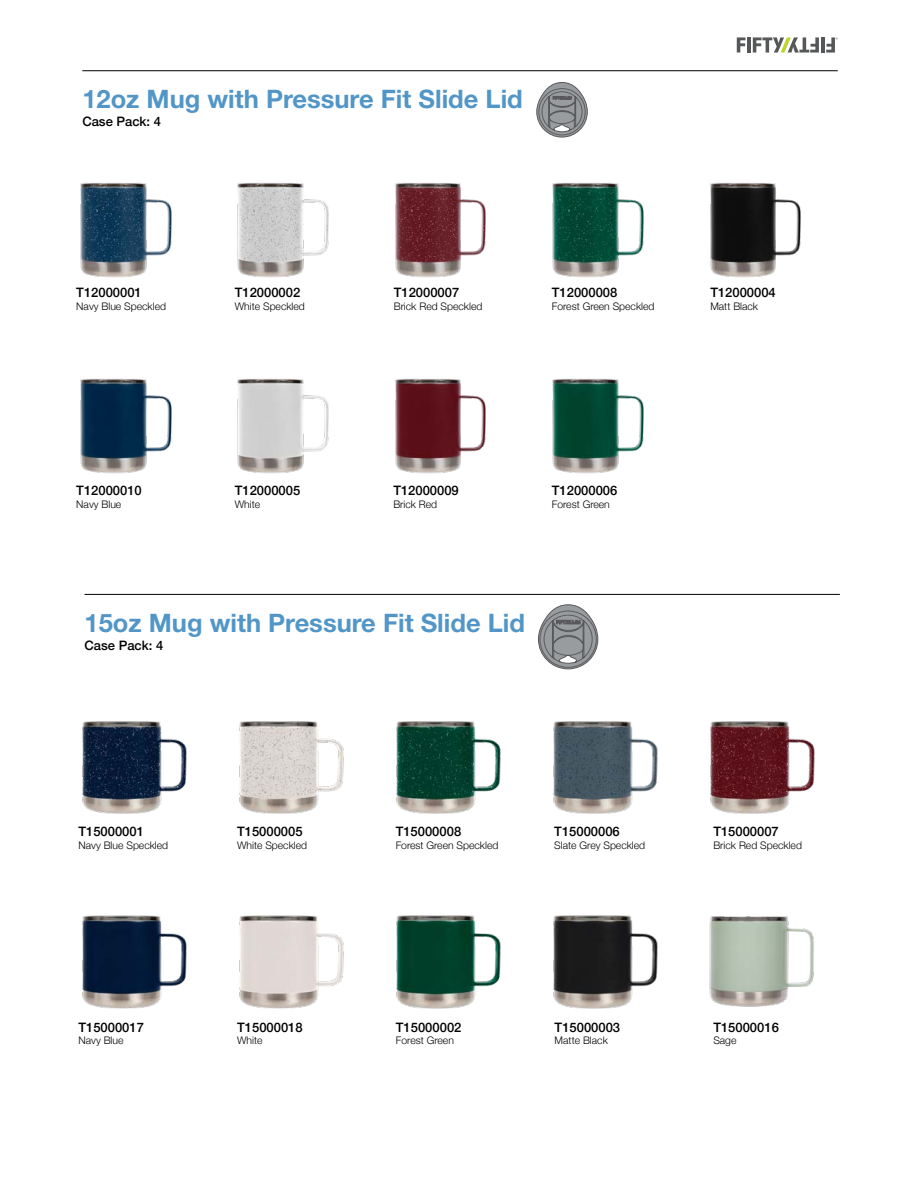
<style>
.page{position:relative;width:918px;height:1188px;background:#fff}
.page>*{position:absolute;margin:0;border:0;box-sizing:border-box;transform-origin:0 0}
.t1{font:700 25.5px "Helvetica Neue LT Std";color:#5296c7}
.t2{font:500 13.05px "Helvetica Neue";color:#000}
.t3{font:300 10.35px "Helvetica Neue";color:#000}
</style>
<div class="page">
<img style="left:80px;top:183px;width:92px;height:95px">
<img style="left:552px;top:183px;width:92px;height:95px">
<img style="left:80px;top:379px;width:92px;height:95px">
<img style="left:394px;top:183px;width:92px;height:95px">
<img style="left:237px;top:183px;width:92px;height:95px">
<img style="left:709px;top:183px;width:92px;height:95px">
<img style="left:394px;top:379px;width:92px;height:95px">
<img style="left:237px;top:379px;width:92px;height:95px">
<img style="left:552px;top:379px;width:92px;height:95px">
<hr style="left:82px;top:70px;width:756px;height:1px;background:#000">
<svg style="left:737px;top:37px;width:9px;height:16px"></svg>
<hr style="left:747px;top:37px;width:4px;height:16px;background:#555759">
<hr style="left:821px;top:37px;width:4px;height:16px;background:#555759">
<svg style="left:753px;top:37px;width:66px;height:16px"></svg>
<svg style="left:826px;top:37px;width:12px;height:16px"></svg>
<img style="left:82px;top:721px;width:105px;height:93px">
<img style="left:396px;top:721px;width:105px;height:93px">
<img style="left:82px;top:915px;width:105px;height:94px">
<img style="left:710px;top:721px;width:105px;height:93px">
<img style="left:239px;top:721px;width:105px;height:93px">
<img style="left:553px;top:721px;width:105px;height:93px">
<img style="left:553px;top:915px;width:105px;height:94px">
<img style="left:239px;top:915px;width:105px;height:94px">
<img style="left:396px;top:915px;width:105px;height:94px">
<img style="left:709px;top:916px;width:105px;height:91px">
<hr style="left:85px;top:594px;width:755px;height:1px;background:#000">
<svg style="left:536px;top:82px;width:52px;height:56px"></svg>
<svg style="left:538px;top:604px;width:61px;height:66px"></svg>
<h1 class="t1" style="left:82px;top:84px;width:442px">12oz Mug with Pressure Fit Slide Lid</h1>
<p class="t2" style="left:82px;top:111px;width:80px">Case Pack: 4</p>
<p class="t2" style="left:76px;top:282px;width:67px">T12000001</p>
<p class="t3" style="left:76px;top:298px;width:91px">Navy Blue Speckled</p>
<p class="t2" style="left:235px;top:282px;width:67px">T12000002</p>
<p class="t3" style="left:235px;top:298px;width:72px">White Speckled</p>
<p class="t2" style="left:394px;top:282px;width:67px">T12000007</p>
<p class="t3" style="left:394px;top:298px;width:90px">Brick Red Speckled</p>
<p class="t2" style="left:552px;top:282px;width:67px">T12000008</p>
<p class="t3" style="left:552px;top:298px;width:104px">Forest Green Speckled</p>
<p class="t2" style="left:710px;top:282px;width:67px">T12000004</p>
<p class="t3" style="left:710px;top:298px;width:49px">Matt Black</p>
<p class="t2" style="left:76px;top:480px;width:67px">T12000010</p>
<p class="t3" style="left:76px;top:496px;width:47px">Navy Blue</p>
<p class="t2" style="left:235px;top:480px;width:67px">T12000005</p>
<p class="t3" style="left:235px;top:496px;width:27px">White</p>
<p class="t2" style="left:393px;top:480px;width:67px">T12000009</p>
<p class="t3" style="left:393px;top:496px;width:45px">Brick Red</p>
<p class="t2" style="left:552px;top:480px;width:67px">T12000006</p>
<p class="t3" style="left:552px;top:496px;width:59px">Forest Green</p>
<h1 class="t1" style="left:85px;top:607px;width:442px">15oz Mug with Pressure Fit Slide Lid</h1>
<p class="t2" style="left:85px;top:635px;width:80px">Case Pack: 4</p>
<p class="t2" style="left:78px;top:821px;width:67px">T15000001</p>
<p class="t3" style="left:78px;top:837px;width:91px">Navy Blue Speckled</p>
<p class="t2" style="left:78px;top:1017px;width:67px">T15000017</p>
<p class="t3" style="left:78px;top:1032px;width:47px">Navy Blue</p>
<p class="t2" style="left:237px;top:821px;width:67px">T15000005</p>
<p class="t3" style="left:237px;top:837px;width:72px">White Speckled</p>
<p class="t2" style="left:237px;top:1017px;width:67px">T15000018</p>
<p class="t3" style="left:237px;top:1032px;width:27px">White</p>
<p class="t2" style="left:396px;top:821px;width:67px">T15000008</p>
<p class="t3" style="left:396px;top:837px;width:104px">Forest Green Speckled</p>
<p class="t2" style="left:554px;top:821px;width:67px">T15000006</p>
<p class="t3" style="left:554px;top:837px;width:92px">Slate Grey Speckled</p>
<p class="t2" style="left:396px;top:1017px;width:67px">T15000002</p>
<p class="t3" style="left:396px;top:1032px;width:59px">Forest Green</p>
<p class="t2" style="left:555px;top:1017px;width:67px">T15000003</p>
<p class="t3" style="left:555px;top:1032px;width:55px">Matte Black</p>
<p class="t2" style="left:713px;top:821px;width:67px">T15000007</p>
<p class="t3" style="left:713px;top:837px;width:90px">Brick Red Speckled</p>
<p class="t2" style="left:713px;top:1017px;width:67px">T15000016</p>
<p class="t3" style="left:713px;top:1032px;width:25px">Sage</p>
</div>
